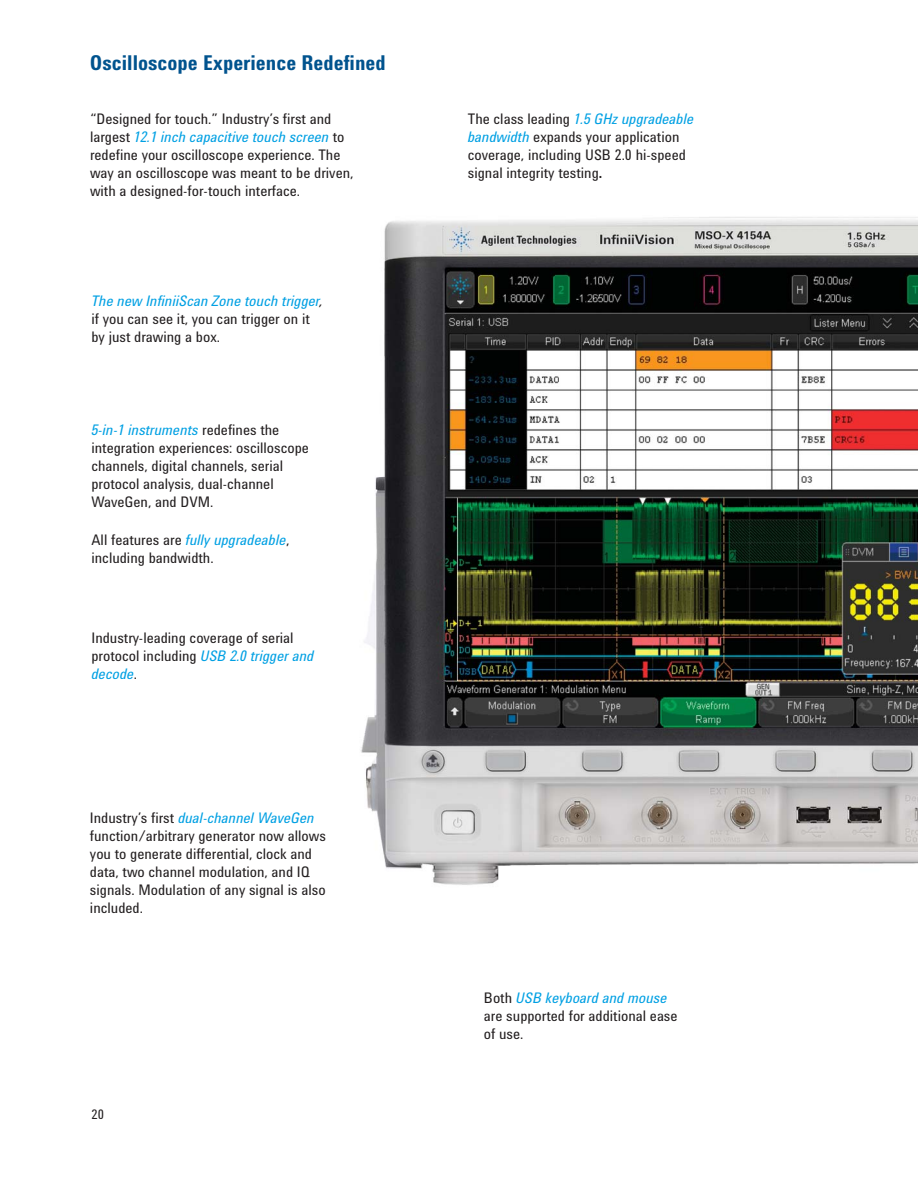
<style>
.page{position:relative;width:918px;height:1188px;background:#fff}
.page>*{position:absolute;margin:0;border:0;box-sizing:border-box;transform-origin:0 0}
.t1{font:700 21px "Agilent Condensed CFF";color:#00538e}
.t2{font:15px/18px "Agilent Condensed CFF";color:#231f20}
.t3{font:13.5px "Agilent Condensed CFF";color:#231f20}
.s1{font-style:italic;color:#00a0e3}
.s2{font-weight:700}
.s3{font-style:italic}
</style>
<div class="page">
<img style="left:361px;top:217px;width:557px;height:668px">
<h1 class="t1" style="left:90px;top:55px;width:297px">Oscilloscope Experience Redefined</h1>
<p class="t2" style="left:90px;top:112px;width:265px">“Designed for touch.” Industry’s first and largest <span class="s1">12.1 inch capacitive touch screen</span> to redefine your oscilloscope experience. The way an oscilloscope was meant to be driven, with a designed-for-touch interface.</p>
<p class="t2" style="left:468px;top:112px;width:228px">The class leading <span class="s1">1.5 GHz upgradeable bandwidth</span> expands your application coverage, including USB 2.0 hi-speed signal integrity testing<span class="s2">.</span></p>
<p class="t2" style="left:91px;top:294px;width:233px"><span class="s1">The new InfiniiScan Zone touch trigger</span><span class="s3">, </span>if you can see it, you can trigger on it by just drawing a box.</p>
<p class="t2" style="left:91px;top:423px;width:219px"><span class="s1">5-in-1 instruments</span> redefines the integration experiences: oscilloscope channels, digital channels, serial protocol analysis, dual-channel<br>WaveGen, and DVM.</p>
<p class="t2" style="left:91px;top:532px;width:199px">All features are <span class="s1">fully upgradeable</span>, including bandwidth.</p>
<p class="t2" style="left:91px;top:630px;width:224px">Industry-leading coverage of serial protocol including <span class="s1">USB 2.0 trigger and decode</span>.</p>
<p class="t2" style="left:90px;top:811px;width:237px">Industry’s first <span class="s1">dual-channel WaveGen </span>function/arbitrary generator now allows you to generate differential, clock and data, two channel modulation, and IQ signals. Modulation of any signal is also included.</p>
<p class="t3" style="left:91px;top:1109px;width:14px">20</p>
<p class="t2" style="left:484px;top:990px;width:195px">Both <span class="s1">USB keyboard and mouse </span>are supported for additional ease of use.</p>
</div>
